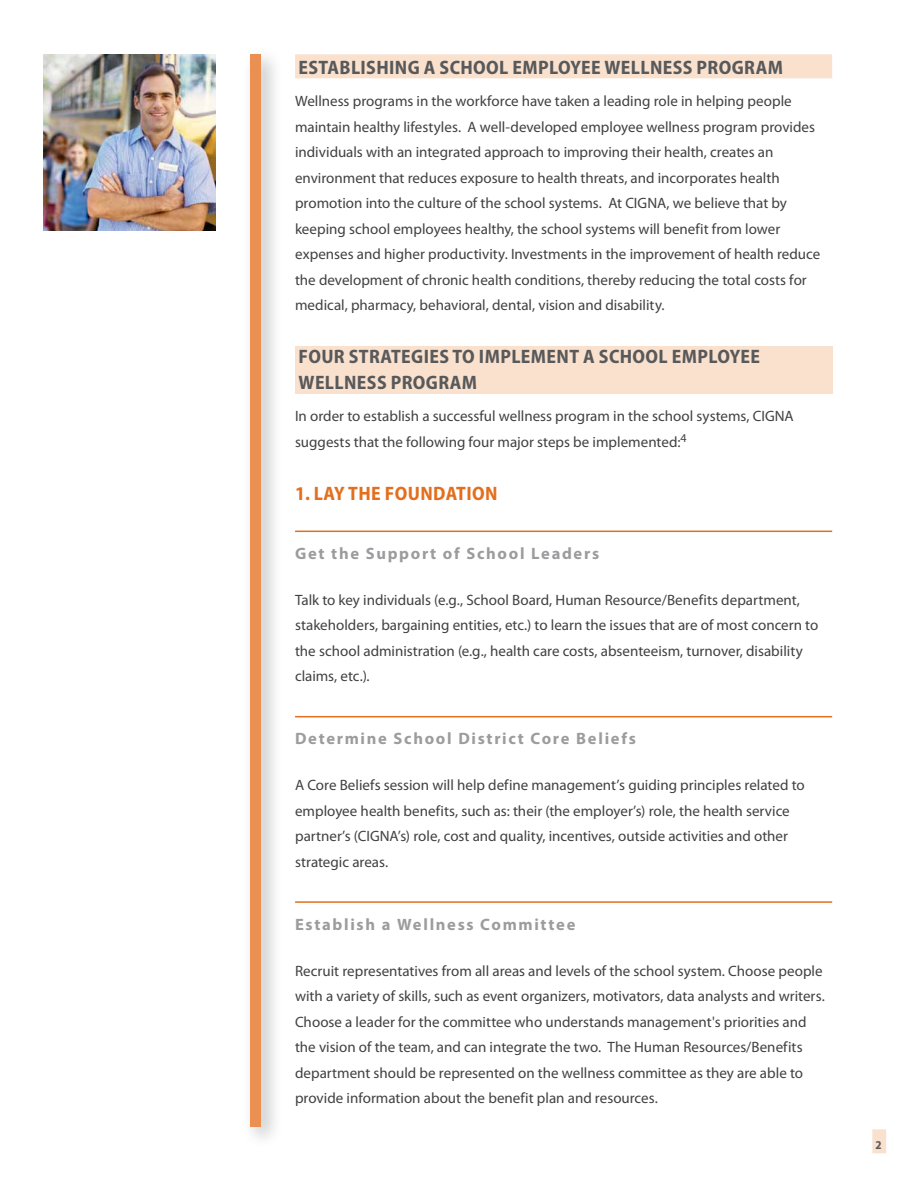
<style>
.page{position:relative;width:918px;height:1188px;background:#fff}
.page>*{position:absolute;margin:0;border:0;box-sizing:border-box;transform-origin:0 0}
.t1{font:700 semi-condensed 19.5px/25.5px "Myriad Pro";letter-spacing:.02em;color:#58595b}
.t2{font:700 semi-condensed 19.5px "Myriad Pro";letter-spacing:.02em;color:#e36f1e}
.t3{font:700 16.5px "Myriad Pro";letter-spacing:.1em;color:#9c9c9f}
.t4{font:15px/25.5px "Myriad Pro";color:#414042}
.t5{font:700 semi-condensed 12px "Myriad Pro";color:#58595b}
</style>
<div class="page">
<div style="left:295px;top:346px;width:537px;height:48px;background:#fae1ce"></div>
<div style="left:295px;top:54px;width:537px;height:24px;background:#fae1ce"></div>
<hr style="left:295px;top:531px;width:537px;height:1px;background:#e36f1e">
<hr style="left:295px;top:716px;width:537px;height:1px;background:#e36f1e">
<hr style="left:295px;top:901px;width:537px;height:2px;background:#e36f1e">
<div style="left:872px;top:1129px;width:14px;height:24px;background:#fae1ce"></div>
<div style="left:241px;top:46px;width:41px;height:1102px;background:#000;opacity:.26"></div>
<div style="left:250px;top:55px;width:11px;height:1072px;background:#ea9052"></div>
<img style="left:44px;top:54px;width:171px;height:176px">
<h1 class="t1" style="left:299px;top:55px;width:486px">ESTABLISHING A SCHOOL EMPLOYEE WELLNESS PROGRAM</h1>
<p class="t4" style="left:295px;top:89px;width:527px">Wellness programs in the workforce have taken a leading role in helping people maintain healthy lifestyles. A well-developed employee wellness program provides individuals with an integrated approach to improving their health, creates an environment that reduces exposure to health threats, and incorporates health promotion into the culture of the school systems. At CIGNA, we believe that by keeping school employees healthy, the school systems will benefit from lower expenses and higher productivity. Investments in the improvement of health reduce the development of chronic health conditions, thereby reducing the total costs for medical, pharmacy, behavioral, dental, vision and disability.</p>
<h1 class="t1" style="left:299px;top:344px;width:463px">FOUR STRATEGIES TO IMPLEMENT A SCHOOL EMPLOYEE<br>WELLNESS PROGRAM</h1>
<p class="t4" style="left:295px;top:404px;width:500px">In order to establish a successful wellness program in the school systems, CIGNA suggests that the following four major steps be implemented:<sup>4</sup></p>
<h1 class="t2" style="left:295px;top:482px;width:204px">1. LAY THE FOUNDATION</h1>
<p class="t3" style="left:295px;top:544px;width:306px">Get the Support of School Leaders</p>
<p class="t4" style="left:295px;top:587px;width:525px">Talk to key individuals (e.g., School Board, Human Resource/Benefits department, stakeholders, bargaining entities, etc.) to learn the issues that are of most concern to the school administration (e.g., health care costs, absenteeism, turnover, disability claims, etc.).</p>
<p class="t3" style="left:295px;top:730px;width:342px">Determine School District Core Beliefs</p>
<p class="t4" style="left:295px;top:773px;width:511px">A Core Beliefs session will help define management’s guiding principles related to employee health benefits, such as: their (the employer’s) role, the health service partner’s (CIGNA’s) role, cost and quality, incentives, outside activities and other strategic areas.</p>
<p class="t3" style="left:295px;top:915px;width:282px">Establish a Wellness Committee</p>
<p class="t4" style="left:295px;top:958px;width:531px">Recruit representatives from all areas and levels of the school system. Choose people with a variety of skills, such as event organizers, motivators, data analysts and writers.<br>Choose a leader for the committee who understands management's priorities and the vision of the team, and can integrate the two. The Human Resources/Benefits department should be represented on the wellness committee as they are able to provide information about the benefit plan and resources.</p>
<p class="t5" style="left:876px;top:1138px;width:8px">2</p>
</div>
